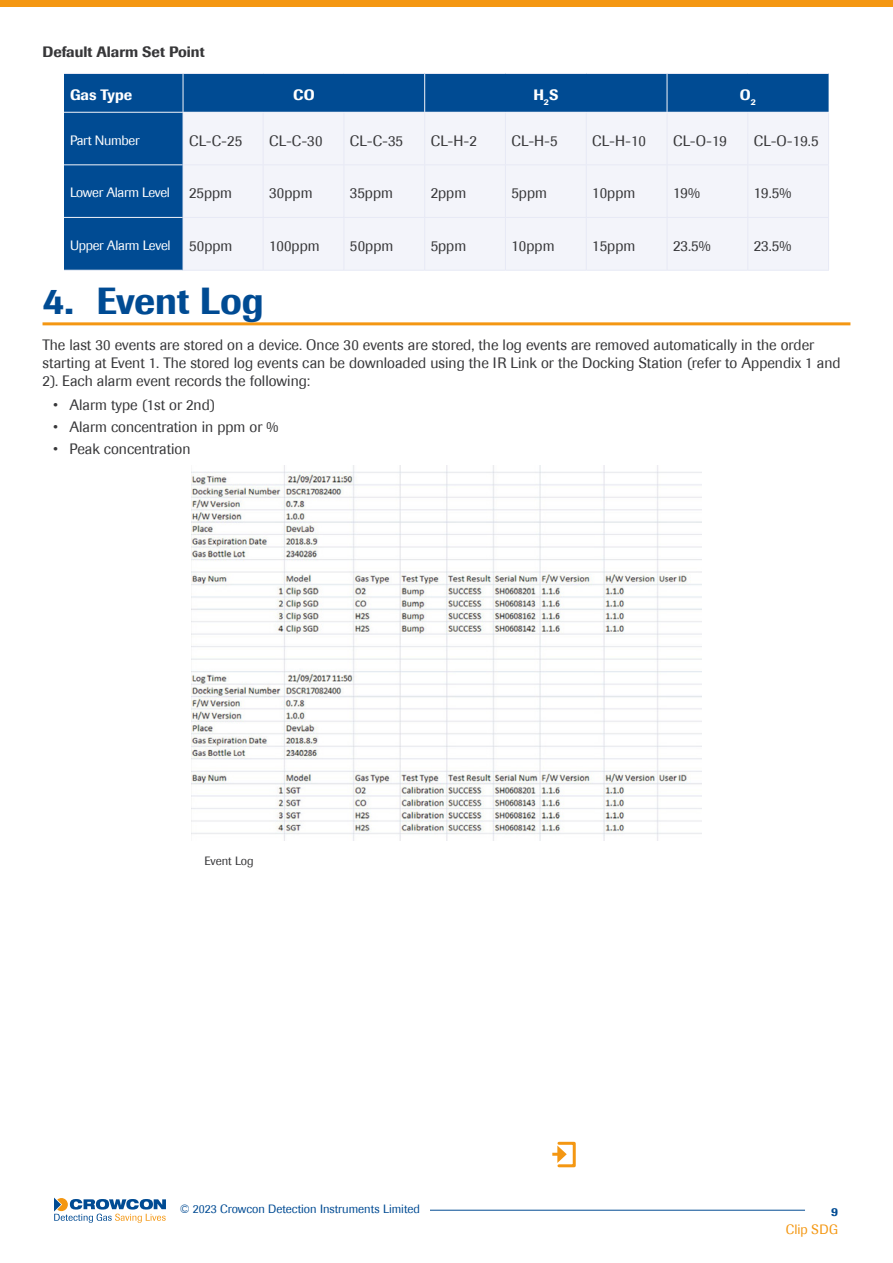
<style>
.page{position:relative;width:893px;height:1263px;background:#fff}
.page>*{position:absolute;margin:0;border:0;box-sizing:border-box;transform-origin:0 0}
.t1{font:500 37.5px "Imago";color:#004b93}
.t2{font:15px/18px "Imago";color:#373739}
.t3{font:500 15px "Imago";color:#373739}
.t4{font:500 15px "Imago";color:#fff}
.t5{font:13.5px "Imago";letter-spacing:-.02em;color:#fff}
.t6{font:13.5px "Imago";color:#f49712}
.t7{font:12px "Imago";color:#004b93}
.t8{font:12px "Imago";color:#373739}
.t9{font:500 12px "Imago";color:#004b93}
.s1{font-size:15px;color:#373739}
</style>
<div class="page">
<div style="left:0;top:0;width:893px;height:7px;background:#f49712"></div>
<hr style="left:430px;top:1210px;width:375px;height:1px;background:#004b93">
<div style="left:557px;top:1142px;width:19px;height:25px;border:3px solid #f49712"></div>
<svg style="left:552px;top:1145px;width:15px;height:18px"></svg>
<svg style="left:54px;top:1197px;width:112px;height:26px"></svg>
<hr style="left:43px;top:322px;width:807px;height:3px;background:#f49712">
<div style="left:64px;top:74px;width:765px;height:196px;background:#004b93"></div>
<div style="left:184px;top:113px;width:644px;height:157px;background:#f3f4fa"></div>
<hr style="left:263px;top:113px;width:1px;height:51px;background:#e7e9f5">
<hr style="left:344px;top:113px;width:1px;height:51px;background:#e7e9f5">
<hr style="left:424px;top:113px;width:1px;height:51px;background:#e7e9f5">
<hr style="left:505px;top:113px;width:1px;height:51px;background:#e7e9f5">
<hr style="left:586px;top:113px;width:1px;height:51px;background:#e7e9f5">
<hr style="left:667px;top:113px;width:1px;height:51px;background:#e7e9f5">
<hr style="left:747px;top:113px;width:1px;height:51px;background:#e7e9f5">
<hr style="left:183px;top:164px;width:80px;height:1px;background:#e7e9f5">
<hr style="left:263px;top:164px;width:81px;height:1px;background:#e7e9f5">
<hr style="left:263px;top:165px;width:1px;height:52px;background:#e7e9f5">
<hr style="left:344px;top:164px;width:81px;height:1px;background:#e7e9f5">
<hr style="left:344px;top:165px;width:1px;height:52px;background:#e7e9f5">
<hr style="left:425px;top:164px;width:80px;height:1px;background:#e7e9f5">
<hr style="left:424px;top:165px;width:1px;height:52px;background:#e7e9f5">
<hr style="left:505px;top:164px;width:81px;height:1px;background:#e7e9f5">
<hr style="left:505px;top:165px;width:1px;height:52px;background:#e7e9f5">
<hr style="left:586px;top:164px;width:81px;height:1px;background:#e7e9f5">
<hr style="left:586px;top:165px;width:1px;height:52px;background:#e7e9f5">
<hr style="left:667px;top:164px;width:81px;height:1px;background:#e7e9f5">
<hr style="left:667px;top:165px;width:1px;height:52px;background:#e7e9f5">
<hr style="left:748px;top:164px;width:81px;height:1px;background:#e7e9f5">
<hr style="left:747px;top:165px;width:1px;height:52px;background:#e7e9f5">
<hr style="left:183px;top:217px;width:80px;height:1px;background:#e7e9f5">
<hr style="left:263px;top:217px;width:81px;height:1px;background:#e7e9f5">
<hr style="left:263px;top:218px;width:1px;height:52px;background:#e7e9f5">
<hr style="left:344px;top:217px;width:81px;height:1px;background:#e7e9f5">
<hr style="left:344px;top:218px;width:1px;height:52px;background:#e7e9f5">
<hr style="left:425px;top:217px;width:80px;height:1px;background:#e7e9f5">
<hr style="left:424px;top:218px;width:1px;height:52px;background:#e7e9f5">
<hr style="left:505px;top:217px;width:81px;height:1px;background:#e7e9f5">
<hr style="left:505px;top:218px;width:1px;height:52px;background:#e7e9f5">
<hr style="left:586px;top:217px;width:81px;height:1px;background:#e7e9f5">
<hr style="left:586px;top:218px;width:1px;height:52px;background:#e7e9f5">
<hr style="left:667px;top:217px;width:81px;height:1px;background:#e7e9f5">
<hr style="left:667px;top:218px;width:1px;height:52px;background:#e7e9f5">
<hr style="left:748px;top:217px;width:81px;height:1px;background:#e7e9f5">
<hr style="left:747px;top:218px;width:1px;height:52px;background:#e7e9f5">
<hr style="left:64px;top:73px;width:119px;height:1px;background:#e7e9f5">
<hr style="left:183px;top:73px;width:80px;height:1px;background:#e7e9f5">
<hr style="left:263px;top:73px;width:81px;height:1px;background:#e7e9f5">
<hr style="left:344px;top:73px;width:81px;height:1px;background:#e7e9f5">
<hr style="left:425px;top:73px;width:80px;height:1px;background:#e7e9f5">
<hr style="left:505px;top:73px;width:81px;height:1px;background:#e7e9f5">
<hr style="left:586px;top:73px;width:81px;height:1px;background:#e7e9f5">
<hr style="left:667px;top:73px;width:81px;height:1px;background:#e7e9f5">
<hr style="left:748px;top:73px;width:81px;height:1px;background:#e7e9f5">
<hr style="left:64px;top:270px;width:119px;height:1px;background:#f3f4fa">
<hr style="left:183px;top:113px;width:1px;height:51px;background:#e7e9f5">
<hr style="left:828px;top:113px;width:1px;height:51px;background:#e7e9f5">
<hr style="left:183px;top:165px;width:1px;height:52px;background:#e7e9f5">
<hr style="left:828px;top:165px;width:1px;height:52px;background:#e7e9f5">
<hr style="left:183px;top:218px;width:1px;height:52px;background:#e7e9f5">
<hr style="left:828px;top:218px;width:1px;height:52px;background:#e7e9f5">
<hr style="left:183px;top:270px;width:80px;height:1px;background:#e7e9f5">
<hr style="left:263px;top:270px;width:81px;height:1px;background:#e7e9f5">
<hr style="left:344px;top:270px;width:81px;height:1px;background:#e7e9f5">
<hr style="left:425px;top:270px;width:80px;height:1px;background:#e7e9f5">
<hr style="left:505px;top:270px;width:81px;height:1px;background:#e7e9f5">
<hr style="left:586px;top:270px;width:81px;height:1px;background:#e7e9f5">
<hr style="left:667px;top:270px;width:81px;height:1px;background:#e7e9f5">
<hr style="left:748px;top:270px;width:81px;height:1px;background:#e7e9f5">
<hr style="left:183px;top:74px;width:1px;height:38px;background:#f3f4fa">
<hr style="left:424px;top:74px;width:1px;height:38px;background:#f3f4fa">
<hr style="left:667px;top:74px;width:1px;height:38px;background:#f3f4fa">
<hr style="left:64px;top:112px;width:119px;height:1px;background:#f3f4fa">
<hr style="left:183px;top:112px;width:80px;height:1px;background:#f3f4fa">
<hr style="left:263px;top:112px;width:81px;height:1px;background:#f3f4fa">
<hr style="left:344px;top:112px;width:81px;height:1px;background:#f3f4fa">
<hr style="left:425px;top:112px;width:80px;height:1px;background:#f3f4fa">
<hr style="left:505px;top:112px;width:81px;height:1px;background:#f3f4fa">
<hr style="left:586px;top:112px;width:81px;height:1px;background:#f3f4fa">
<hr style="left:667px;top:112px;width:81px;height:1px;background:#f3f4fa">
<hr style="left:748px;top:112px;width:81px;height:1px;background:#f3f4fa">
<hr style="left:64px;top:217px;width:119px;height:1px;background:#f3f4fa">
<hr style="left:64px;top:164px;width:119px;height:1px;background:#f3f4fa">
<img style="left:192px;top:466px;width:509px;height:374px">
<p class="t3" style="left:43px;top:43px;width:164px">Default Alarm Set Point</p>
<p class="t4" style="left:70px;top:86px;width:64px">Gas Type</p>
<p class="t4" style="left:293px;top:86px;width:23px">CO</p>
<p class="t4" style="left:533px;top:86px;width:27px">H<sub>2</sub>S</p>
<p class="t4" style="left:740px;top:86px;width:18px">O<sub>2</sub></p>
<p class="t5" style="left:70px;top:132px;width:71px">Part Number</p>
<p class="t2" style="left:189px;top:131px;width:55px">CL-C-25</p>
<p class="t2" style="left:269px;top:131px;width:55px">CL-C-30</p>
<p class="t2" style="left:350px;top:131px;width:55px">CL-C-35</p>
<p class="t2" style="left:431px;top:131px;width:48px">CL-H-2</p>
<p class="t2" style="left:511px;top:131px;width:48px">CL-H-5</p>
<p class="t2" style="left:592px;top:131px;width:55px">CL-H-10</p>
<p class="t2" style="left:673px;top:131px;width:56px">CL-O-19</p>
<p class="t2" style="left:754px;top:131px;width:66px">CL-O-19.5</p>
<p class="t5" style="left:70px;top:185px;width:102px">Lower Alarm Level</p>
<p class="t2" style="left:189px;top:184px;width:45px">25ppm</p>
<p class="t2" style="left:269px;top:184px;width:45px">30ppm</p>
<p class="t2" style="left:350px;top:184px;width:45px">35ppm</p>
<p class="t2" style="left:431px;top:184px;width:37px">2ppm</p>
<p class="t2" style="left:511px;top:184px;width:37px">5ppm</p>
<p class="t2" style="left:592px;top:184px;width:45px">10ppm</p>
<p class="t2" style="left:673px;top:184px;width:28px">19%</p>
<p class="t2" style="left:754px;top:184px;width:39px">19.5%</p>
<p class="t5" style="left:70px;top:238px;width:164px">Upper Alarm Level <span class="s1">50ppm</span></p>
<p class="t2" style="left:269px;top:237px;width:52px">100ppm</p>
<p class="t2" style="left:350px;top:237px;width:45px">50ppm</p>
<p class="t2" style="left:431px;top:237px;width:37px">5ppm</p>
<p class="t2" style="left:511px;top:237px;width:45px">10ppm</p>
<p class="t2" style="left:592px;top:237px;width:45px">15ppm</p>
<p class="t2" style="left:673px;top:237px;width:39px">23.5%</p>
<p class="t2" style="left:754px;top:237px;width:39px">23.5%</p>
<h1 class="t1" style="left:43px;top:278px;width:223px">4. Event Log</h1>
<p class="t2" style="left:43px;top:336px;width:800px">The last 30 events are stored on a device. Once 30 events are stored, the log events are removed automatically in the order starting at Event 1. The stored log events can be downloaded using the IR Link or the Docking Station (refer to Appendix 1 and<br>2). Each alarm event records the following:</p>
<p class="t2" style="left:53px;top:396px;width:163px">• Alarm type (1st or 2nd)</p>
<p class="t2" style="left:53px;top:418px;width:227px">• Alarm concentration in ppm or %</p>
<p class="t2" style="left:53px;top:440px;width:139px">• Peak concentration</p>
<p class="t8" style="left:205px;top:854px;width:51px">Event Log</p>
<p class="t7" style="left:180px;top:1202px;width:242px">© 2023 Crowcon Detection Instruments Limited</p>
<p class="t9" style="left:831px;top:1204px;width:8px">9</p>
<p class="t6" style="left:786px;top:1222px;width:54px">Clip SDG</p>
</div>
